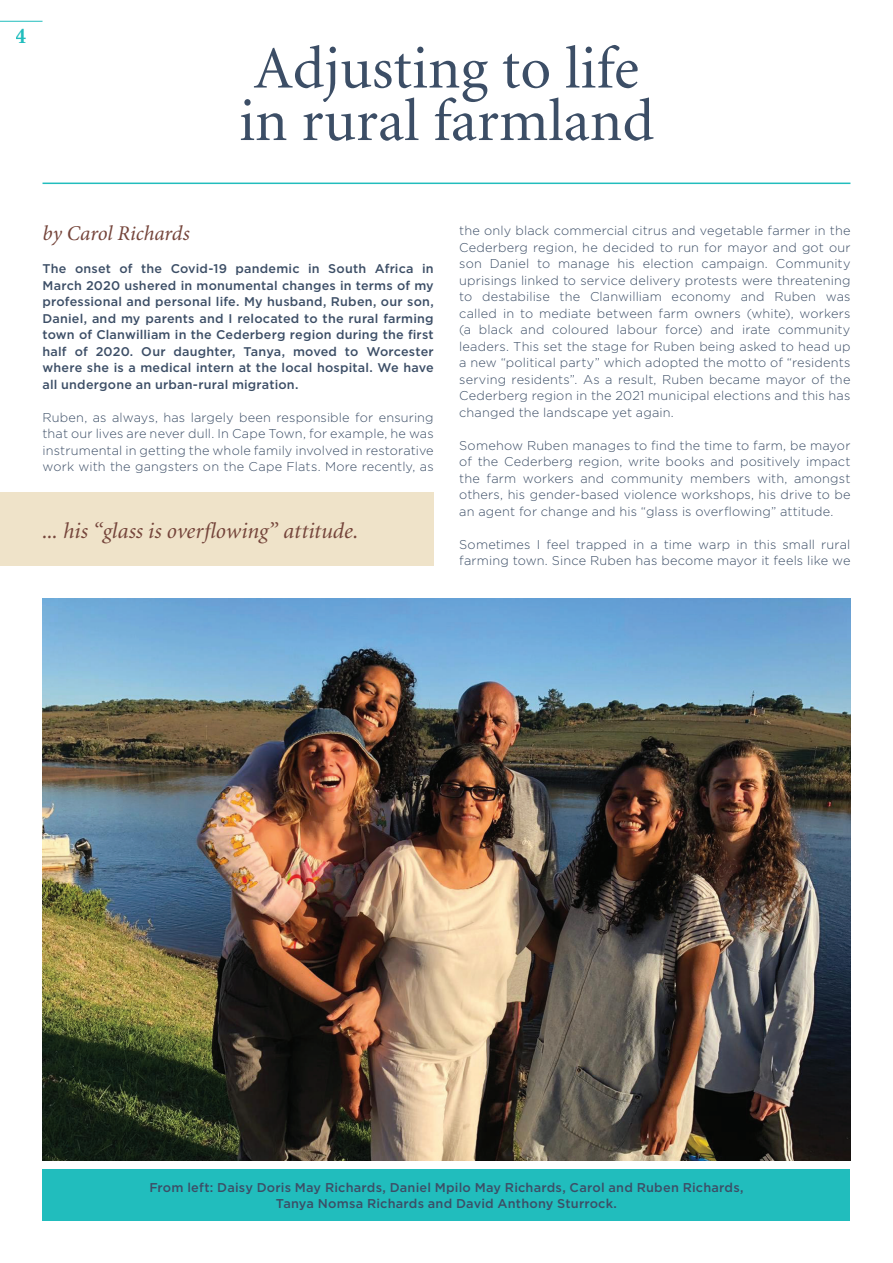
<style>
.page{position:relative;width:893px;height:1263px;background:#fff}
.page>*{position:absolute;margin:0;border:0;box-sizing:border-box;transform-origin:0 0}
.t1{font:60px/52.5px "MMLS Minion";color:#3c4e66}
.t2{font:italic 22.5px "MMLS Minion";letter-spacing:.005em;color:#75453b}
.t3{font:700 22.5px "MMLS Minion";color:#21bdbd}
.t4{font:italic 21px "Minion Pro";letter-spacing:-.005em;color:#75453b}
.t5{font:300 12.75px/16.5px "Gotham";letter-spacing:.01em;color:#3c4e66;text-align:justify}
.t6{font:500 12.75px/15.8px "Gotham";letter-spacing:.015em;color:#3c4e66;text-align:center}
.t7{font:500 12.6px/16.5px "Gotham";letter-spacing:.015em;color:#3c4e66;text-align:justify}
</style>
<div class="page">
<hr style="left:0;top:21px;width:43px;height:1px;background:#21bdbd">
<div style="left:0;top:492px;width:434px;height:74px;background:#efe3c9"></div>
<img style="left:43px;top:598px;width:807px;height:563px">
<div style="left:43px;top:1169px;width:807px;height:51px;background:#21bdbd"></div>
<hr style="left:43px;top:183px;width:807px;height:1px;background:#21bdbd">
<h2 class="t3" style="left:16px;top:24px;width:13px">4</h2>
<h1 class="t1" style="left:239px;top:44px;width:417px">Adjusting to life in rural farmland</h1>
<h3 class="t4" style="left:43px;top:219px;width:149px">by Carol Richards</h3>
<p class="t7" style="left:43px;top:260px;width:393px">The onset of the Covid-19 pandemic in South Africa in March 2020 ushered in monumental changes in terms of my professional and personal life. My husband, Ruben, our son, Daniel, and my parents and I relocated to the rural farming town of Clanwilliam in the Cederberg region during the first half of 2020. Our daughter, Tanya, moved to Worcester where she is a medical intern at the local hospital. We have all undergone an urban-rural migration.</p>
<p class="t5" style="left:43px;top:409px;width:393px">Ruben, as always, has largely been responsible for ensuring that our lives are never dull. In Cape Town, for example, he was instrumental in getting the whole family involved in restorative work with the gangsters on the Cape Flats. More recently, as</p>
<h2 class="t2" style="left:43px;top:519px;width:318px">... his “glass is overflowing” attitude.</h2>
<p class="t5" style="left:459px;top:222px;width:393px">the only black commercial citrus and vegetable farmer in the Cederberg region, he decided to run for mayor and got our son Daniel to manage his election campaign. Community uprisings linked to service delivery protests were threatening to destabilise the Clanwilliam economy and Ruben was called in to mediate between farm owners (white), workers (a black and coloured labour force) and irate community leaders. This set the stage for Ruben being asked to head up a new “political party” which adopted the motto of “residents serving residents”. As a result, Ruben became mayor of the Cederberg region in the 2021 municipal elections and this has changed the landscape yet again.</p>
<p class="t5" style="left:459px;top:437px;width:393px">Somehow Ruben manages to find the time to farm, be mayor of the Cederberg region, write books and positively impact the farm workers and community members with, amongst others, his gender-based violence workshops, his drive to be an agent for change and his “glass is overflowing” attitude.</p>
<p class="t5" style="left:459px;top:536px;width:393px">Sometimes I feel trapped in a time warp in this small rural farming town. Since Ruben has become mayor it feels like we</p>
<p class="t6" style="left:149px;top:1179px;width:596px">From left: Daisy Doris May Richards, Daniel Mpilo May Richards, Carol and Ruben Richards,<br>Tanya Nomsa Richards and David Anthony Sturrock.</p>
</div>
